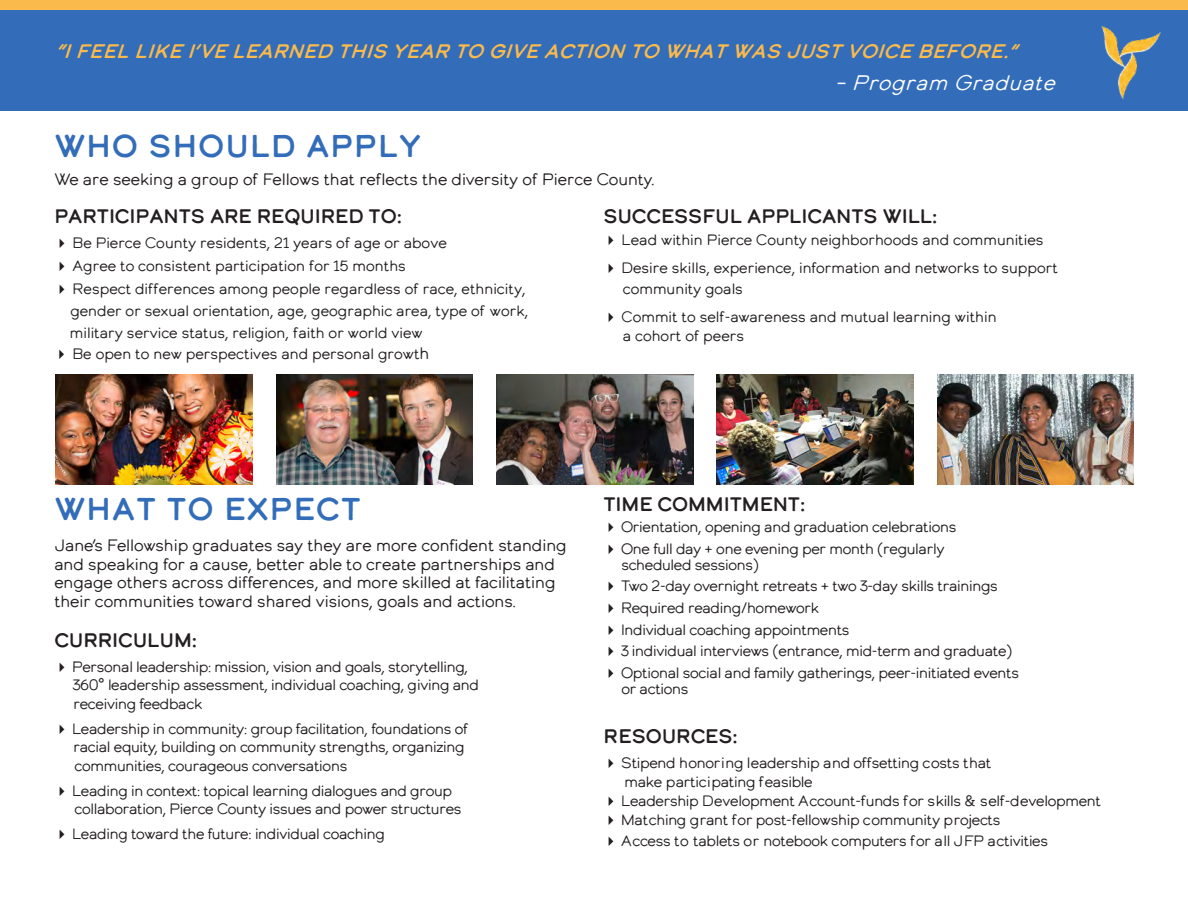
<style>
.page{position:relative;width:1188px;height:918px;background:#fff}
.page>*{position:absolute;margin:0;border:0;box-sizing:border-box;transform-origin:0 0}
.t1{font:31.5px "Calder Dark";color:#336db9}
.t2{font:italic 21px "Calder LC";color:#fff}
.t3{font:19.5px "Calder Dark";letter-spacing:-.04em;color:#231f20}
.t4{font:italic 19.5px "Calder Dark";color:#faba4c}
.t5{font:16.5px/18.6px "Calder LC";letter-spacing:-.04em;color:#231f20}
.t6{font:15px/18.6px "Calder LC";letter-spacing:-.06em;color:#231f20}
.t7{font:15px/21.6px "Calder LC";letter-spacing:-.04em;color:#231f20}
.s1{font-size:16.5px}
</style>
<div class="page">
<div style="left:0;top:0;width:1188px;height:111px;background:#336db9"></div>
<div style="left:0;top:0;width:1188px;height:10px;background:#faba4c"></div>
<img style="left:1101px;top:26px;width:59px;height:73px">
<img style="left:56px;top:375px;width:196px;height:109px">
<img style="left:496px;top:375px;width:197px;height:109px">
<img style="left:276px;top:375px;width:197px;height:109px">
<img style="left:717px;top:375px;width:197px;height:109px">
<img style="left:937px;top:375px;width:197px;height:109px">
<p class="t4" style="left:56px;top:38px;width:972px">“IFEELLIKEI’VELEARNEDTHISYEARTO GIVEACTIONTO WHATWASJUSTVOICEBEFORE.”</p>
<p class="t2" style="left:834px;top:69px;width:230px">–Program Graduate</p>
<p class="t1" style="left:54px;top:125px;width:369px">WHO SHOULD APPLY</p>
<p class="t5" style="left:54px;top:170px;width:603px">We are seeking a group of Fellows that reflects the diversity of Pierce County.</p>
<p class="t3" style="left:54px;top:203px;width:350px">PARTICIPANTS ARE REQUIRED TO:</p>
<p class="t7" style="left:54px;top:232px;width:395px">✔ Be Pierce County residents, 21 years of age or above</p>
<p class="t7" style="left:54px;top:255px;width:354px">✔ Agree to consistent participation for 15 months</p>
<p class="t7" style="left:70px;top:278px;width:460px;text-indent:-16px">✔ Respect differences among people regardless of race, ethnicity, gender or sexual orientation, age, geographic area, type of work, military service status, religion, faith or world view</p>
<p class="t7" style="left:54px;top:343px;width:377px">✔ Be open to new perspectives and personal growt<span class="s1">h</span></p>
<p class="t3" style="left:603px;top:203px;width:336px">SUCCESSFUL APPLICANTS WILL:</p>
<p class="t7" style="left:603px;top:229px;width:442px">✔ Lead within Pierce County neighborhoods and communities</p>
<p class="t7" style="left:622px;top:256px;width:437px;text-indent:-20px">✔ Desire skills, experience, information and networks to support community goals</p>
<p class="t7" style="left:622px;top:307px;width:376px;line-height:18.6px;text-indent:-20px">✔ Commit to self-awareness and mutual learning within a cohort of peers</p>
<p class="t1" style="left:54px;top:488px;width:309px">WHAT TO EXPECT</p>
<p class="t5" style="left:54px;top:536px;width:514px">Jane’s Fellowship graduates say they are more confident standing and speaking for a cause, better able to create partnerships and engage others across differences, and more skilled at facilitating their communities toward shared visions, goals and actions.</p>
<p class="t3" style="left:54px;top:627px;width:145px">CURRICULUM:</p>
<p class="t6" style="left:73px;top:657px;width:408px;text-indent:-19px">✔ Personal leadership: mission, vision and goals, storytelling,<br>360° leadership assessment, individual coaching, giving and receiving feedback</p>
<p class="t6" style="left:73px;top:719px;width:397px;text-indent:-19px">✔ Leadership in community: group facilitation, foundations of racial equity, building on community strengths, organizing communities, courageous conversations</p>
<p class="t6" style="left:74px;top:781px;width:389px;text-indent:-20px">✔ Leading in context: topical learning dialogues and group collaboration, Pierce County issues and power structures</p>
<p class="t6" style="left:54px;top:824px;width:333px">✔ Leading toward the future: individual coaching</p>
<p class="t3" style="left:603px;top:491px;width:204px">TIME COMMITMENT:</p>
<p class="t6" style="left:603px;top:518px;width:355px">✔ Orientation, opening and graduation celebrations</p>
<p class="t6" style="left:621px;top:541px;width:325px;line-height:15.6px;text-indent:-18px">✔ One full day + one evening per month (regularly scheduled sessions)</p>
<p class="t6" style="left:603px;top:577px;width:397px">✔ Two 2-day overnight retreats + two 3-day skills trainings</p>
<p class="t6" style="left:603px;top:598px;width:218px">✔ Required reading/homework</p>
<p class="t6" style="left:603px;top:620px;width:248px">✔ Individual coaching appointments</p>
<p class="t6" style="left:603px;top:642px;width:411px">✔ 3 individual interviews (entrance, mid-term and graduate)</p>
<p class="t6" style="left:621px;top:665px;width:400px;line-height:15.6px;text-indent:-18px">✔ Optional social and family gatherings, peer-initiated events or actions</p>
<p class="t3" style="left:603px;top:723px;width:136px">RESOURCES:</p>
<p class="t6" style="left:624px;top:753px;width:369px;line-height:19.2px;text-indent:-21px">✔ Stipend honoring leadership and offsetting costs that make participating feasible</p>
<p class="t6" style="left:603px;top:791px;width:500px">✔ Leadership Development Account-funds for skills &amp; self-development</p>
<p class="t6" style="left:603px;top:811px;width:399px">✔ Matching grant for post-fellowship community projects</p>
<p class="t6" style="left:603px;top:831px;width:447px">✔ Access to tablets or notebook computers for all JFP activities</p>
</div>
